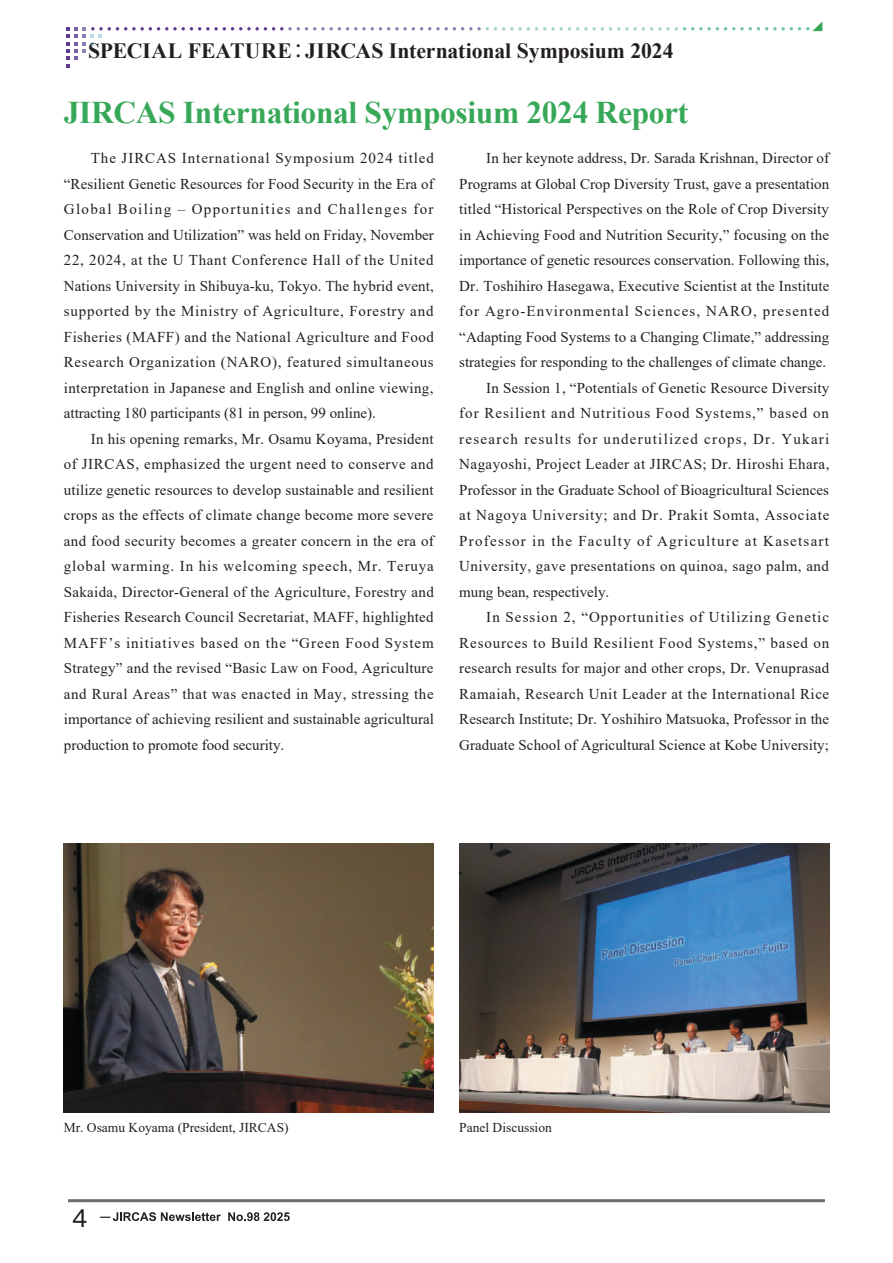
<style>
.page{position:relative;width:893px;height:1263px;background:#fff}
.page>*{position:absolute;margin:0;border:0;box-sizing:border-box;transform-origin:0 0}
.t1{font:700 31.5px "Times New Roman";letter-spacing:-.01em;color:#37a858}
.t2{font:22.5px "Gothic MB101 Pr 6 N";color:#231f20}
.t3{font:700 21.75px "Times New Roman";letter-spacing:-.005em;color:#231f20}
.t4{font:15px/25.5px "Times New Roman";letter-spacing:.01em;color:#231f20;text-align:justify}
.t5{font:15px "Times New Roman";letter-spacing:.03em;color:#231f20}
.t6{font:15px "Times New Roman";letter-spacing:.085em;color:#231f20}
.t7{font:15px "Times New Roman";letter-spacing:.055em;color:#231f20}
.t8{font:15px "Times New Roman";letter-spacing:.035em;color:#231f20}
.t9{font:15px "Times New Roman";letter-spacing:.065em;color:#231f20}
.t10{font:15px "Times New Roman";letter-spacing:.075em;color:#231f20}
.t11{font:15px "Times New Roman";letter-spacing:.07em;color:#231f20}
.t12{font:13.5px "Times New Roman";color:#231f20}
.s1{font-family:"Koz Min Pr 6 N";font-weight:400}
</style>
<div class="page">
<img style="left:64px;top:844px;width:370px;height:269px">
<img style="left:459px;top:844px;width:370px;height:269px">
<svg style="left:66px;top:22px;width:756px;height:46px"></svg>
<hr style="left:68px;top:1199px;width:757px;height:3px;background:#6c6d70">
<svg style="left:113px;top:1212px;width:108px;height:9px"></svg>
<svg style="left:228px;top:1212px;width:62px;height:9px"></svg>
<h3 class="t3" style="left:88px;top:35px;width:587px">SPECIAL FEATURE<span class="s1">：</span>JIRCAS International Symposium 2024</h3>
<h1 class="t1" style="left:64px;top:90px;width:626px">JIRCAS International Symposium 2024 Report</h1>
<p class="t4" style="left:64px;top:145px;width:372px;text-indent:27px">The JIRCAS International Symposium 2024 titled “Resilient Genetic Resources for Food Security in the Era of Global Boiling – Opportunities and Challenges for Conservation and Utilization” was held on Friday, November 22, 2024, at the U Thant Conference Hall of the United Nations University in Shibuya-ku, Tokyo. The hybrid event, supported by the Ministry of Agriculture, Forestry and Fisheries (MAFF) and the National Agriculture and Food Research Organization (NARO), featured simultaneous interpretation in Japanese and English and online viewing, attracting 180 participants (81 in person, 99 online).</p>
<p class="t4" style="left:64px;top:426px;width:372px;text-indent:27px">In his opening remarks, Mr. Osamu Koyama, President of JIRCAS, emphasized the urgent need to conserve and utilize genetic resources to develop sustainable and resilient crops as the effects of climate change become more severe and food security becomes a greater concern in the era of global warming. In his welcoming speech, Mr. Teruya Sakaida, Director-General of the Agriculture, Forestry and Fisheries Research Council Secretariat, MAFF, highlighted MAFF’s initiatives based on the “Green Food System Strategy” and the revised “Basic Law on Food, Agriculture and Rural Areas” that was enacted in May, stressing the importance of achieving resilient and sustainable agricultural production to promote food security.</p>
<p class="t4" style="left:486px;top:145px;width:344px">In her keynote address, Dr. Sarada Krishnan, Director of</p>
<p class="t4" style="left:459px;top:171px;width:371px">Programs at Global Crop Diversity Trust, gave a presentation</p>
<p class="t4" style="left:459px;top:196px;width:371px">titled “Historical Perspectives on the Role of Crop Diversity</p>
<p class="t4" style="left:459px;top:222px;width:371px">in Achieving Food and Nutrition Security,” focusing on the</p>
<p class="t4" style="left:459px;top:247px;width:371px">importance of genetic resources conservation. Following this,</p>
<p class="t4" style="left:459px;top:273px;width:372px">Dr. Toshihiro Hasegawa, Executive Scientist at the Institute</p>
<p class="t10" style="left:459px;top:301px;width:371px">for Agro-Environmental Sciences, NARO, presented</p>
<p class="t4" style="left:459px;top:324px;width:372px">“Adapting Food Systems to a Changing Climate,” addressing</p>
<p class="t4" style="left:459px;top:349px;width:369px">strategies for responding to the challenges of climate change.</p>
<p class="t4" style="left:486px;top:375px;width:344px">In Session 1, “Potentials of Genetic Resource Diversity</p>
<p class="t9" style="left:459px;top:403px;width:371px">for Resilient and Nutritious Food Systems,” based on</p>
<p class="t6" style="left:459px;top:428px;width:372px">research results for underutilized crops, Dr. Yukari</p>
<p class="t5" style="left:459px;top:454px;width:372px">Nagayoshi, Project Leader at JIRCAS; Dr. Hiroshi Ehara,</p>
<p class="t4" style="left:459px;top:477px;width:371px">Professor in the Graduate School of Bioagricultural Sciences</p>
<p class="t7" style="left:459px;top:505px;width:372px">at Nagoya University; and Dr. Prakit Somta, Associate</p>
<p class="t6" style="left:459px;top:530px;width:371px">Professor in the Faculty of Agriculture at Kasetsart</p>
<p class="t5" style="left:459px;top:556px;width:371px">University, gave presentations on quinoa, sago palm, and</p>
<p class="t4" style="left:459px;top:579px;width:151px">mung bean, respectively.</p>
<p class="t11" style="left:486px;top:607px;width:344px">In Session 2, “Opportunities of Utilizing Genetic</p>
<p class="t7" style="left:459px;top:632px;width:372px">Resources to Build Resilient Food Systems,” based on</p>
<p class="t4" style="left:459px;top:655px;width:371px">research results for major and other crops, Dr. Venuprasad</p>
<p class="t8" style="left:459px;top:683px;width:371px">Ramaiah, Research Unit Leader at the International Rice</p>
<p class="t4" style="left:459px;top:706px;width:371px">Research Institute; Dr. Yoshihiro Matsuoka, Professor in the</p>
<p class="t4" style="left:459px;top:732px;width:371px">Graduate School of Agricultural Science at Kobe University;</p>
<p class="t12" style="left:64px;top:1118px;width:226px">Mr. Osamu Koyama (President, JIRCAS)</p>
<p class="t12" style="left:459px;top:1118px;width:94px">Panel Discussion</p>
<h2 class="t2" style="left:72px;top:1199px;width:42px">4 <sup>－</sup></h2>
</div>
